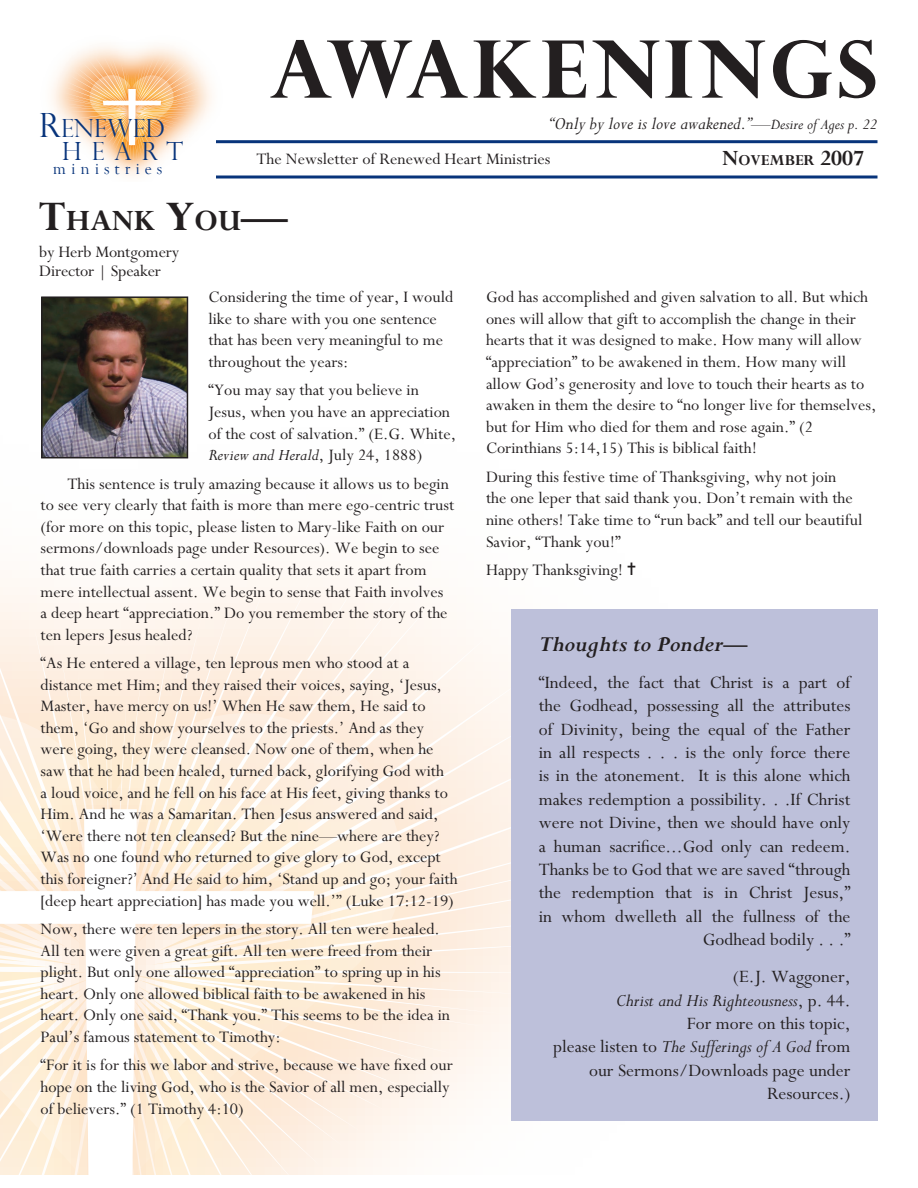
<style>
.page{position:relative;width:918px;height:1188px;background:#fff}
.page>*{position:absolute;margin:0;border:0;box-sizing:border-box;transform-origin:0 0}
.t1{font:700 79.5px "Perpetua Titling";letter-spacing:.05em;color:#231f20}
.t2{font:700 32.55px "Perpetua";color:#231f20}
.t3{font:300 25.05px/23.1px "Perpetua Titling";color:#08347b}
.t4{font:italic 700 24px "Perpetua";color:#231f20}
.t5{font:19.5px/23.4px "Perpetua";color:#231f20;text-align:right}
.t6{font:italic 19.5px "Perpetua";color:#231f20}
.t7{font:18px/21.6px "Perpetua";color:#231f20}
.t8{font:700 16.8px "Perpetua";color:#231f20}
.t9{font:16.65px "Goudy Old Style T";letter-spacing:.3em;color:#08347b}
.s1{font-size:33.45px}
.s2{font-size:16.5px}
.s3{font-size:24px}
.s4{font-size:46.5px}
.s5{font-style:italic}
</style>
<div class="page">
<svg style="left:0;top:578px;width:599px;height:543px;fill:#fef8f3"></svg>
<img style="left:0;top:620px;width:508px;height:538px">
<img style="left:0;top:730px;width:390px;height:444px">
<svg style="left:0;top:809px;width:314px;height:365px"></svg>
<img style="left:44px;top:299px;width:141px;height:156px">
<div style="left:41px;top:296px;width:147px;height:162px;border:2px solid #231f20"></div>
<svg style="left:62px;top:56px;width:140px;height:112px"></svg>
<hr style="left:216px;top:176px;width:662px;height:2px;background:#08347b">
<hr style="left:216px;top:140px;width:662px;height:3px;background:#08347b">
<div style="left:512px;top:609px;width:366px;height:511px;background:#bdc0da"></div>
<h3 class="t3" style="left:62px;top:117px;width:123px;text-indent:-23px"><span class="s1">R</span>ENEWED<br>HEART</h3>
<p class="t9" style="left:53px;top:160px;width:111px">ministries</p>
<h1 class="t1" style="left:270px;top:20px;width:609px">AWAKENINGS</h1>
<p class="t6" style="left:550px;top:111px;width:329px">“Only by love is love awakened.”—<span class="s2">Desire of Ages p. 22</span></p>
<p class="t7" style="left:256px;top:148px;width:296px">The Newsletter of Renewed Heart Ministries</p>
<p class="t8" style="left:723px;top:149px;width:143px"><span class="s3">N</span>OVEMBER <span class="s3">2007</span></p>
<h2 class="t2" style="left:39px;top:201px;width:250px"><span class="s4">T</span>HANK <span class="s4">Y</span>OU<span class="s4">—</span></h2>
<p class="t7" style="left:39px;top:241px;width:142px;line-height:19.5px">by Herb Montgomery<br>Director | Speaker</p>
<p class="t7" style="left:208px;top:286px;width:246px">Considering the time of year, I would like to share with you one sentence that has been very meaningful to me throughout the years:</p>
<p class="t7" style="left:208px;top:379px;width:249px">“You may say that you believe in Jesus, when you have an appreciation of the cost of salvation.” (E.G. White, <span class="s5">Review and Herald</span>, July 24, 1888)</p>
<p class="t7" style="left:41px;top:472px;width:415px;text-indent:27px">This sentence is truly amazing because it allows us to begin to see very clearly that faith is more than mere ego-centric trust (for more on this topic, please listen to Mary-like Faith on our sermons/downloads page under Resources). We begin to see that true faith carries a certain quality that sets it apart from mere intellectual assent. We begin to sense that Faith involves a deep heart “appreciation.” Do you remember the story of the ten lepers Jesus healed?</p>
<p class="t7" style="left:41px;top:652px;width:419px">“As He entered a village, ten leprous men who stood at a distance met Him; and they raised their voices, saying, ‘Jesus, Master, have mercy on us!’ When He saw them, He said to them, ‘Go and show yourselves to the priests.’ And as they were going, they were cleansed. Now one of them, when he saw that he had been healed, turned back, glorifying God with<br>a loud voice, and he fell on his face at His feet, giving thanks to Him. And he was a Samaritan. Then Jesus answered and said, ‘Were there not ten cleansed? But the nine—where are they?<br>Was no one found who returned to give glory to God, except this foreigner?’ And He said to him, ‘Stand up and go; your faith [deep heart appreciation] has made you well.’” (Luke 17:12-19)</p>
<p class="t7" style="left:41px;top:918px;width:411px">Now, there were ten lepers in the story. All ten were healed.<br>All ten were given a great gift. All ten were freed from their plight. But only one allowed “appreciation” to spring up in his heart. Only one allowed biblical faith to be awakened in his heart. Only one said, “Thank you.” This seems to be the idea in Paul’s famous statement to Timothy:</p>
<p class="t7" style="left:41px;top:1054px;width:414px">“For it is for this we labor and strive, because we have fixed our hope on the living God, who is the Savior of all men, especially of believers.” (1 Timothy 4:10)</p>
<p class="t7" style="left:486px;top:286px;width:392px">God has accomplished and given salvation to all. But which ones will allow that gift to accomplish the change in their hearts that it was designed to make. How many will allow “appreciation” to be awakened in them. How many will allow God’s generosity and love to touch their hearts as to awaken in them the desire to “no longer live for themselves, but for Him who died for them and rose again.” (2<br>Corinthians 5:14,15) This is biblical faith!</p>
<p class="t7" style="left:486px;top:465px;width:378px">During this festive time of Thanksgiving, why not join<br>the one leper that said thank you. Don’t remain with the nine others! Take time to “run back” and tell our beautiful Savior, “Thank you!”</p>
<p class="t7" style="left:486px;top:559px;width:139px">Happy Thanksgiving!</p>
<h3 class="t4" style="left:539px;top:629px;width:210px">Thoughts to Ponder—</h3>
<p class="t5" style="left:539px;top:670px;width:313px">“Indeed, the fact that Christ is a part of the Godhead, possessing all the attributes of Divinity, being the equal of the Father in all respects . . . is the only force there is in the atonement. It is this alone which makes redemption a possibility. . .If Christ were not Divine, then we should have only a human sacrifice...God only can redeem.<br>Thanks be to God that we are saved “through the redemption that is in Christ Jesus,” in whom dwelleth all the fullness of the Godhead bodily . . .”</p>
<p class="t5" style="left:553px;top:964px;width:299px">(E.J. Waggoner,<br><span class="s5">Christ and His Righteousness</span>, p. 44.<br>For more on this topic,<br>please listen to <span class="s5">The Sufferings of A God</span> from our Sermons/Downloads page under<br>Resources.)</p>
</div>
